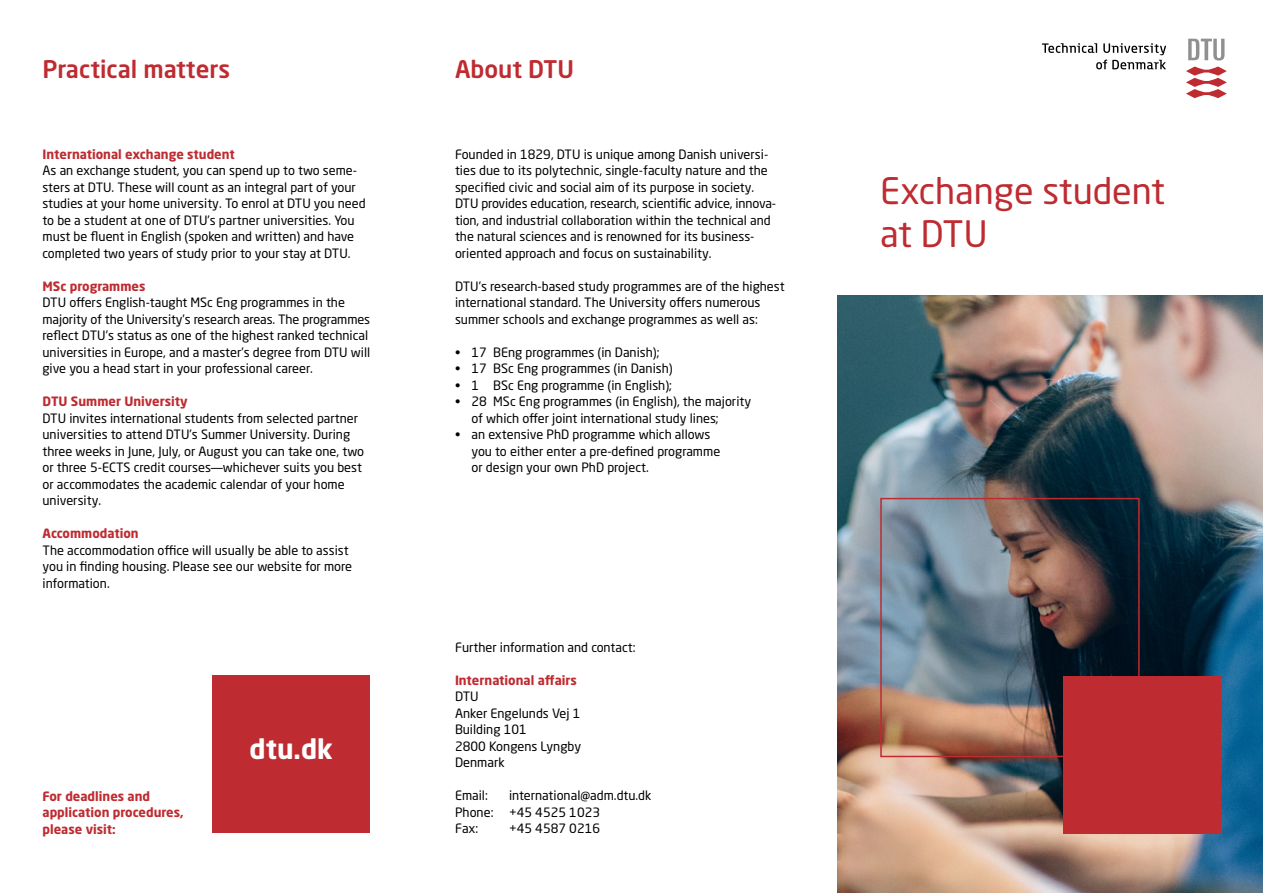
<style>
.page{position:relative;width:1263px;height:893px;background:#fff}
.page>*{position:absolute;margin:0;border:0;box-sizing:border-box;transform-origin:0 0}
.t1{font:36px/43.2px "Neo Sans Std";color:#be2b31}
.t2{font:700 27px "Neo Sans Pro";color:#fff}
.t3{font:500 24px "Neo Sans Std";color:#be2b31}
.t4{font:12.75px/16.5px "Neo Sans Pro";color:#000}
.t5{font:700 12.75px/16.5px "Neo Sans Pro";color:#be2b31}
</style>
<div class="page">
<img style="left:838px;top:296px;width:425px;height:597px">
<svg style="left:1042px;top:43px;width:124px;height:26px"></svg>
<svg style="left:1188px;top:39px;width:36px;height:22px"></svg>
<svg style="left:1186px;top:67px;width:41px;height:31px"></svg>
<div style="left:213px;top:676px;width:157px;height:157px;background:#be2b31"></div>
<div style="left:1063px;top:676px;width:157px;height:157px;background:#be2b31"></div>
<div style="left:880px;top:498px;width:260px;height:259px;border:2px solid #be2b31"></div>
<h3 class="t3" style="left:43px;top:54px;width:189px">Practical matters</h3>
<h3 class="t3" style="left:455px;top:54px;width:120px">About DTU</h3>
<p class="t5" style="left:43px;top:145px;width:194px">International exchange student</p>
<p class="t4" style="left:43px;top:162px;width:325px">As an exchange student, you can spend up to two seme&shy;sters at DTU. These will count as an integral part of your studies at your home university. To enrol at DTU you need to be a student at one of DTU’s partner universities. You must be fluent in English (spoken and written) and have completed two years of study prior to your stay at DTU.</p>
<p class="t5" style="left:43px;top:277px;width:104px">MSc programmes</p>
<p class="t4" style="left:43px;top:294px;width:329px">DTU offers English-taught MSc Eng programmes in the majority of the University’s research areas. The programmes reflect DTU’s status as one of the highest ranked technical universities in Europe, and a master’s degree from DTU will give you a head start in your professional career.</p>
<p class="t5" style="left:43px;top:393px;width:147px">DTU Summer University</p>
<p class="t4" style="left:43px;top:409px;width:323px">DTU invites international students from selected partner universities to attend DTU’s Summer University. During three weeks in June, July, or August you can take one, two or three 5-ECTS credit courses—–whichever suits you best or accommodates the academic calendar of your home university.</p>
<p class="t5" style="left:43px;top:525px;width:98px">Accommodation</p>
<p class="t4" style="left:43px;top:541px;width:311px">The accommodation office will usually be able to assist you in finding housing. Please see our website for more information.</p>
<p class="t4" style="left:455px;top:145px;width:323px">Founded in 1829, DTU is unique among Danish universi&shy;ties due to its polytechnic, single-faculty nature and the specified civic and social aim of its purpose in society.<br>DTU provides education, research, scientific advice, innova&shy;tion, and industrial collaboration within the technical and the natural sciences and is renowned for its business&shy;oriented approach and focus on sustainability.</p>
<p class="t4" style="left:455px;top:277px;width:331px">DTU’s research-based study programmes are of the highest international standard. The University offers numerous summer schools and exchange programmes as well as:</p>
<p class="t4" style="left:455px;top:343px;width:206px">• 17 BEng programmes (in Danish);</p>
<p class="t4" style="left:455px;top:360px;width:219px">• 17 BSc Eng programmes (in Danish)</p>
<p class="t4" style="left:455px;top:376px;width:219px">• 1 BSc Eng programme (in English);</p>
<p class="t4" style="left:471px;top:393px;width:281px;text-indent:-16px">• 28 MSc Eng programmes (in English), the majority of which offer joint international study lines;</p>
<p class="t4" style="left:471px;top:426px;width:250px;text-indent:-16px">• an extensive PhD programme which allows you to either enter a pre-defined programme or design your own PhD project.</p>
<h1 class="t1" style="left:880px;top:169px;width:286px">Exchange student at DTU</h1>
<p class="t5" style="left:43px;top:787px;width:143px">For deadlines and application procedures, please visit:</p>
<h2 class="t2" style="left:250px;top:731px;width:85px">dtu.dk</h2>
<p class="t4" style="left:455px;top:638px;width:182px">Further information and contact:</p>
<p class="t5" style="left:455px;top:671px;width:123px">International affairs</p>
<p class="t4" style="left:455px;top:688px;width:128px">DTU<br>Anker Engelunds Vej 1<br>Building 101<br>2800 Kongens Lyngby<br>Denmark</p>
<p class="t4" style="left:455px;top:787px;width:34px">Email:</p>
<p class="t4" style="left:455px;top:787px;width:198px;text-indent:54px">international@adm.dtu.dk<br>Phone: +45 4525 1023<br>Fax:</p>
<p class="t4" style="left:509px;top:820px;width:93px">+45 4587 0216</p>
</div>
